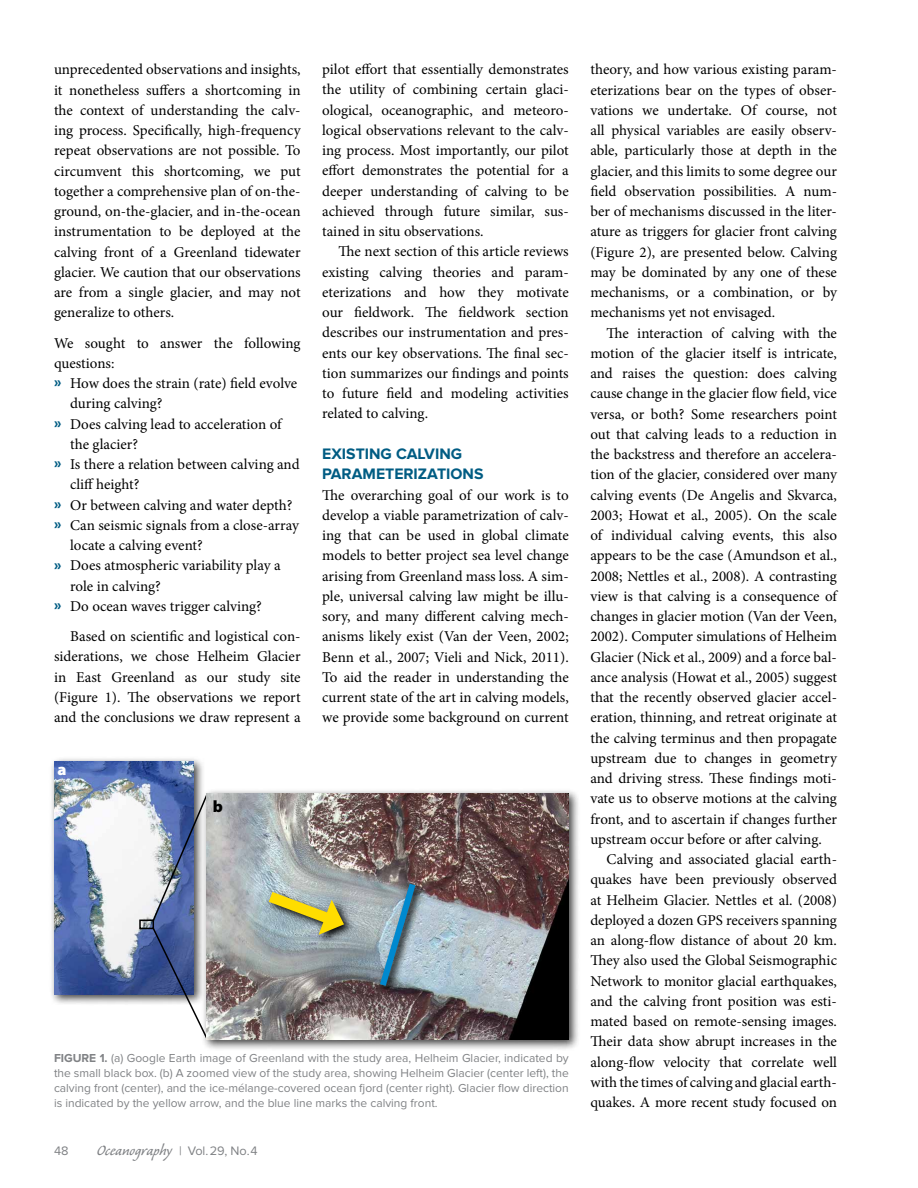
<style>
.page{position:relative;width:918px;height:1188px;background:#fff}
.page>*{position:absolute;margin:0;border:0;box-sizing:border-box;transform-origin:0 0}
.t1{font:18.75px "Caliban";color:#808285}
.t2{font:900 16.5px "Myriad Pro";color:#fff}
.t3{font:900 16.5px "Myriad Pro";color:#000}
.t4{font:700 15.75px/20.2px "Proxima Nova";color:#005c83}
.t5{font:15px/20.2px "Minion Pro";color:#000;text-align:justify}
.t6{font:12.75px "Proxima Nova";color:#808285}
.t7{font:12px/15px "Proxima Nova";color:#808285;text-align:justify}
.s1{font-family:"Myriad Pro";font-weight:900;color:#005c83}
.s2{font-weight:700}
.s3{font-family:"Proxima Nova";font-size:12.75px}
</style>
<div class="page">
<div style="left:49px;top:757px;width:156px;height:249px;background:#000;opacity:.75"></div>
<img style="left:54px;top:762px;width:139px;height:232px">
<div style="left:139px;top:920px;width:15px;height:9px;border:2px solid #000"></div>
<svg style="left:151px;top:792px;width:50px;height:236px;background:#7887ac"></svg>
<div style="left:201px;top:788px;width:379px;height:263px;background:#000;opacity:.75"></div>
<img style="left:206px;top:793px;width:363px;height:246px">
<svg style="left:376px;top:879px;width:51px;height:118px"></svg>
<img style="left:375px;top:877px;width:45px;height:115px">
<svg style="left:265px;top:888px;width:90px;height:58px"></svg>
<svg style="left:257px;top:883px;width:89px;height:52px;background:#b0b58a"></svg>
<p class="t5" style="left:54px;top:59px;width:248px">unprecedented observations and insights, it nonetheless suffers a shortcoming in the context of understanding the calv&shy;ing process. Specifically, high-frequency repeat observations are not possible. To circumvent this shortcoming, we put together a comprehensive plan of on-the&shy;ground, on-the-glacier, and in-the-ocean instrumentation to be deployed at the calving front of a Greenland tidewater glacier. We caution that our observations are from a single glacier, and may not generalize to others.</p>
<p class="t5" style="left:54px;top:333px;width:248px">We sought to answer the following</p>
<p class="t5" style="left:54px;top:353px;width:62px">questions:</p>
<p class="t5" style="left:54px;top:373px;width:245px"><span class="s1">»</span> How does the strain (rate) field evolve</p>
<p class="t5" style="left:70px;top:394px;width:94px">during calving?</p>
<p class="t5" style="left:54px;top:414px;width:229px"><span class="s1">»</span> Does calving lead to acceleration of</p>
<p class="t5" style="left:70px;top:434px;width:69px">the glacier?</p>
<p class="t5" style="left:54px;top:454px;width:247px"><span class="s1">»</span> Is there a relation between calving and</p>
<p class="t5" style="left:70px;top:475px;width:71px">cliff height?</p>
<p class="t5" style="left:54px;top:495px;width:240px"><span class="s1">»</span> Or between calving and water depth?</p>
<p class="t5" style="left:54px;top:515px;width:247px"><span class="s1">»</span> Can seismic signals from a close-array</p>
<p class="t5" style="left:70px;top:535px;width:134px">locate a calving event?</p>
<p class="t5" style="left:54px;top:556px;width:228px"><span class="s1">»</span> Does atmospheric variability play a</p>
<p class="t5" style="left:70px;top:576px;width:92px">role in calving?</p>
<p class="t5" style="left:54px;top:596px;width:209px"><span class="s1">»</span> Do ocean waves trigger calving?</p>
<p class="t5" style="left:54px;top:626px;width:248px;text-indent:16px">Based on scientific and logistical con&shy;siderations, we chose Helheim Glacier in East Greenland as our study site (Figure 1). The observations we report and the conclusions we draw represent a</p>
<p class="t2" style="left:57px;top:759px;width:11px">a</p>
<p class="t3" style="left:213px;top:795px;width:12px">b</p>
<p class="t5" style="left:322px;top:59px;width:248px">pilot effort that essentially demonstrates the utility of combining certain glaci&shy;ological, oceanographic, and meteoro&shy;logical observations relevant to the calv&shy;ing process. Most importantly, our pilot effort demonstrates the potential for a deeper understanding of calving to be achieved through future similar, sus&shy;tained in situ observations.</p>
<p class="t5" style="left:322px;top:242px;width:248px;text-indent:16px">The next section of this article reviews existing calving theories and param&shy;eterizations and how they motivate our fieldwork. The fieldwork section describes our instrumentation and pres&shy;ents our key observations. The final sec&shy;tion summarizes our findings and points to future field and modeling activities related to calving.</p>
<p class="t4" style="left:322px;top:444px;width:163px">EXISTING CALVING<br>PARAMETERIZATIONS</p>
<p class="t5" style="left:322px;top:485px;width:248px">The overarching goal of our work is to develop a viable parametrization of calv&shy;ing that can be used in global climate models to better project sea level change arising from Greenland mass loss. A sim&shy;ple, universal calving law might be illu&shy;sory, and many different calving mech&shy;anisms likely exist (Van der Veen, 2002; Benn et al., 2007; Vieli and Nick, 2011).<br>To aid the reader in understanding the current state of the art in calving models, we provide some background on current</p>
<p class="t7" style="left:54px;top:1051px;width:516px"><span class="s2">FIGURE 1.</span> (a) Google Earth image of Greenland with the study area, Helheim Glacier, indicated by the small black box. (b) A zoomed view of the study area, showing Helheim Glacier (center left), the calving front (center), and the ice-mélange-covered ocean fjord (center right). Glacier flow direction is indicated by the yellow arrow, and the blue line marks the calving front.</p>
<p class="t6" style="left:54px;top:1143px;width:16px">48</p>
<p class="t1" style="left:97px;top:1141px;width:162px">Oceanography <span class="s3">| Vol.29, No.4</span></p>
<p class="t5" style="left:590px;top:59px;width:248px">theory, and how various existing param&shy;eterizations bear on the types of obser&shy;vations we undertake. Of course, not all physical variables are easily observ&shy;able, particularly those at depth in the glacier, and this limits to some degree our field observation possibilities. A num&shy;ber of mechanisms discussed in the liter&shy;ature as triggers for glacier front calving (Figure 2), are presented below. Calving may be dominated by any one of these mechanisms, or a combination, or by mechanisms yet not envisaged.</p>
<p class="t5" style="left:590px;top:323px;width:248px;text-indent:16px">The interaction of calving with the motion of the glacier itself is intricate, and raises the question: does calving cause change in the glacier flow field, vice versa, or both? Some researchers point out that calving leads to a reduction in the backstress and therefore an accelera&shy;tion of the glacier, considered over many calving events (De Angelis and Skvarca, 2003; Howat et al., 2005). On the scale of individual calving events, this also appears to be the case (Amundson et al., 2008; Nettles et al., 2008). A contrasting view is that calving is a consequence of changes in glacier motion (Van der Veen, 2002). Computer simulations of Helheim Glacier (Nick et al., 2009) and a force bal&shy;ance analysis (Howat et al., 2005) suggest that the recently observed glacier accel&shy;eration, thinning, and retreat originate at the calving terminus and then propagate upstream due to changes in geometry and driving stress. These findings moti&shy;vate us to observe motions at the calving front, and to ascertain if changes further upstream occur before or after calving.</p>
<p class="t5" style="left:590px;top:849px;width:248px;text-indent:16px">Calving and associated glacial earth&shy;quakes have been previously observed at Helheim Glacier. Nettles et al. (2008) deployed a dozen GPS receivers spanning an along-flow distance of about 20 km.<br>They also used the Global Seismographic Network to monitor glacial earthquakes, and the calving front position was esti&shy;mated based on remote-sensing images.<br>Their data show abrupt increases in the along-flow velocity that correlate well with the times of calving and glacial earth&shy;quakes. A more recent study focused on</p>
</div>
